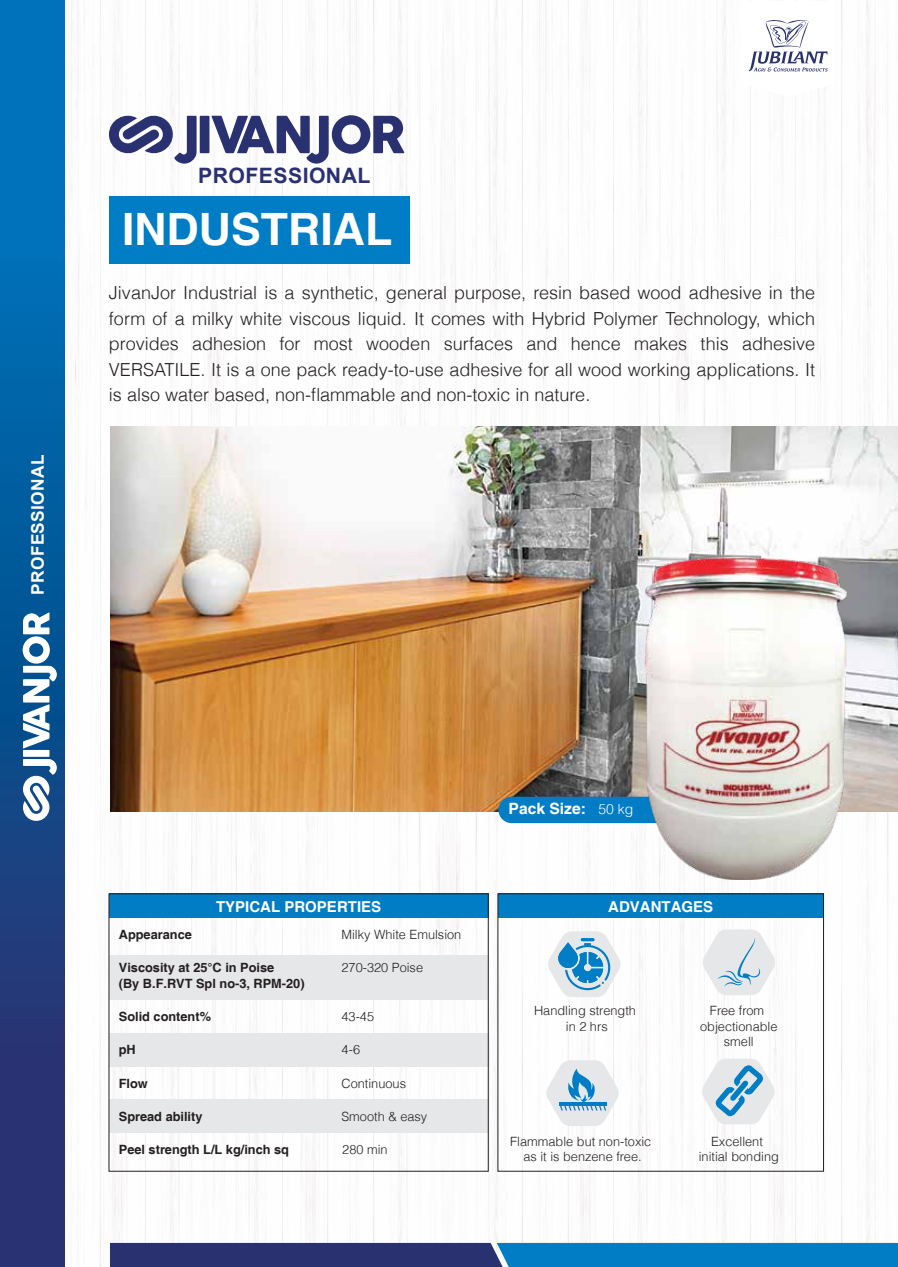
<style>
.page{position:relative;width:898px;height:1267px;background:#fff}
.page>*{position:absolute;margin:0;border:0;box-sizing:border-box;transform-origin:0 0}
.t1{font:700 44.55px "Helvetica";color:#fff}
.t2{font:700 21.15px "Arial";letter-spacing:.02em;color:#293171}
.t3{font:300 18px/25.5px "Helvetica";color:#231f20;text-align:justify}
.t4{font:700 17.25px "Arial";letter-spacing:.02em;color:#fff}
.t5{font:700 15.6px "Helvetica";color:#fff}
.t6{font:700 15px "Helvetica";color:#fff}
.t7{font:300 12.75px/15.3px "Helvetica";color:#231f20;text-align:center}
.t8{font:700 12.75px "Helvetica";color:#231f20}
.s1{font-weight:300;font-size:13.95px}
</style>
<div class="page">
<img style="left:64px;top:0;width:833px;height:1267px">
<svg style="left:740px;top:1px;width:94px;height:96px"></svg>
<svg style="left:109px;top:111px;width:87px;height:53px"></svg>
<div style="left:200px;top:116px;width:9px;height:37px;background:#293171"></div>
<svg style="left:211px;top:115px;width:193px;height:49px"></svg>
<div style="left:109px;top:197px;width:300px;height:67px;background:#007dc5"></div>
<div style="left:109px;top:894px;width:379px;height:24px;background:#007dc5"></div>
<div style="left:109px;top:1099px;width:379px;height:33px;background:#e6e7e8"></div>
<div style="left:109px;top:1033px;width:379px;height:34px;background:#e6e7e8"></div>
<div style="left:109px;top:955px;width:379px;height:44px;background:#e6e7e8"></div>
<div style="left:497px;top:894px;width:326px;height:24px;background:#007dc5"></div>
<img style="left:110px;top:427px;width:787px;height:385px">
<div style="left:498px;top:797px;width:220px;height:26px;background:#007dc5;border-radius:13px"></div>
<svg style="left:110px;top:1243px;width:787px;height:24px;background:#16589c"></svg>
<svg style="left:0;top:0;width:64px;height:1267px;background:#0e5396"></svg>
<svg style="left:19px;top:759px;width:38px;height:62px"></svg>
<div style="left:23px;top:750px;width:26px;height:7px;background:#fff"></div>
<svg style="left:23px;top:612px;width:34px;height:136px"></svg>
<img style="left:644px;top:558px;width:201px;height:321px">
<svg style="left:701px;top:929px;width:74px;height:66px"></svg>
<svg style="left:545px;top:1060px;width:74px;height:66px"></svg>
<svg style="left:701px;top:1058px;width:73px;height:66px"></svg>
<svg style="left:547px;top:931px;width:73px;height:66px"></svg>
<p class="t4" style="left:26px;top:595px;width:142px;rotate:-90deg">PROFESSIONAL</p>
<p class="t2" style="left:198px;top:161px;width:174px">PROFESSIONAL</p>
<h1 class="t1" style="left:122px;top:202px;width:271px">INDUSTRIAL</h1>
<p class="t3" style="left:109px;top:279px;width:707px">JivanJor Industrial is a synthetic, general purpose, resin based wood adhesive in the form of a milky white viscous liquid. It comes with Hybrid Polymer Technology, which provides adhesion for most wooden surfaces and hence makes this adhesive VERSATILE. It is a one pack ready-to-use adhesive for all wood working applications. It is also water based, non-flammable and non-toxic in nature.</p>
<p class="t6" style="left:216px;top:898px;width:167px">TYPICAL PROPERTIES</p>
<p class="t8" style="left:119px;top:927px;width:74px">Appearance</p>
<p class="t7" style="left:341px;top:926px;width:121px">Milky White Emulsion</p>
<p class="t8" style="left:119px;top:960px;width:157px">Viscosity at 25°C in Poise</p>
<p class="t7" style="left:341px;top:959px;width:83px">270-320 Poise</p>
<p class="t8" style="left:119px;top:975px;width:187px">(By B.F.RVT Spl no-3, RPM-20)</p>
<p class="t8" style="left:119px;top:1009px;width:94px">Solid content%</p>
<p class="t7" style="left:341px;top:1008px;width:34px">43-45</p>
<p class="t8" style="left:119px;top:1042px;width:18px">pH</p>
<p class="t7" style="left:341px;top:1041px;width:20px">4-6</p>
<p class="t8" style="left:119px;top:1075px;width:31px">Flow</p>
<p class="t7" style="left:341px;top:1075px;width:66px">Continuous</p>
<p class="t8" style="left:119px;top:1108px;width:85px">Spread ability</p>
<p class="t7" style="left:341px;top:1108px;width:87px">Smooth &amp; easy</p>
<p class="t8" style="left:119px;top:1142px;width:172px">Peel strength L/L kg/inch sq</p>
<p class="t7" style="left:342px;top:1141px;width:47px">280 min</p>
<p class="t5" style="left:508px;top:799px;width:126px">Pack Size: <span class="s1">50 kg</span></p>
<p class="t6" style="left:608px;top:898px;width:106px">ADVANTAGES</p>
<p class="t7" style="left:534px;top:1002px;width:103px">Handling strength in 2 hrs</p>
<p class="t7" style="left:510px;top:1133px;width:143px">Flammable but non-toxic as it is benzene free.</p>
<p class="t7" style="left:699px;top:1002px;width:79px">Free from objectionable smell</p>
<p class="t7" style="left:698px;top:1133px;width:82px">Excellent initial bonding</p>
</div>
